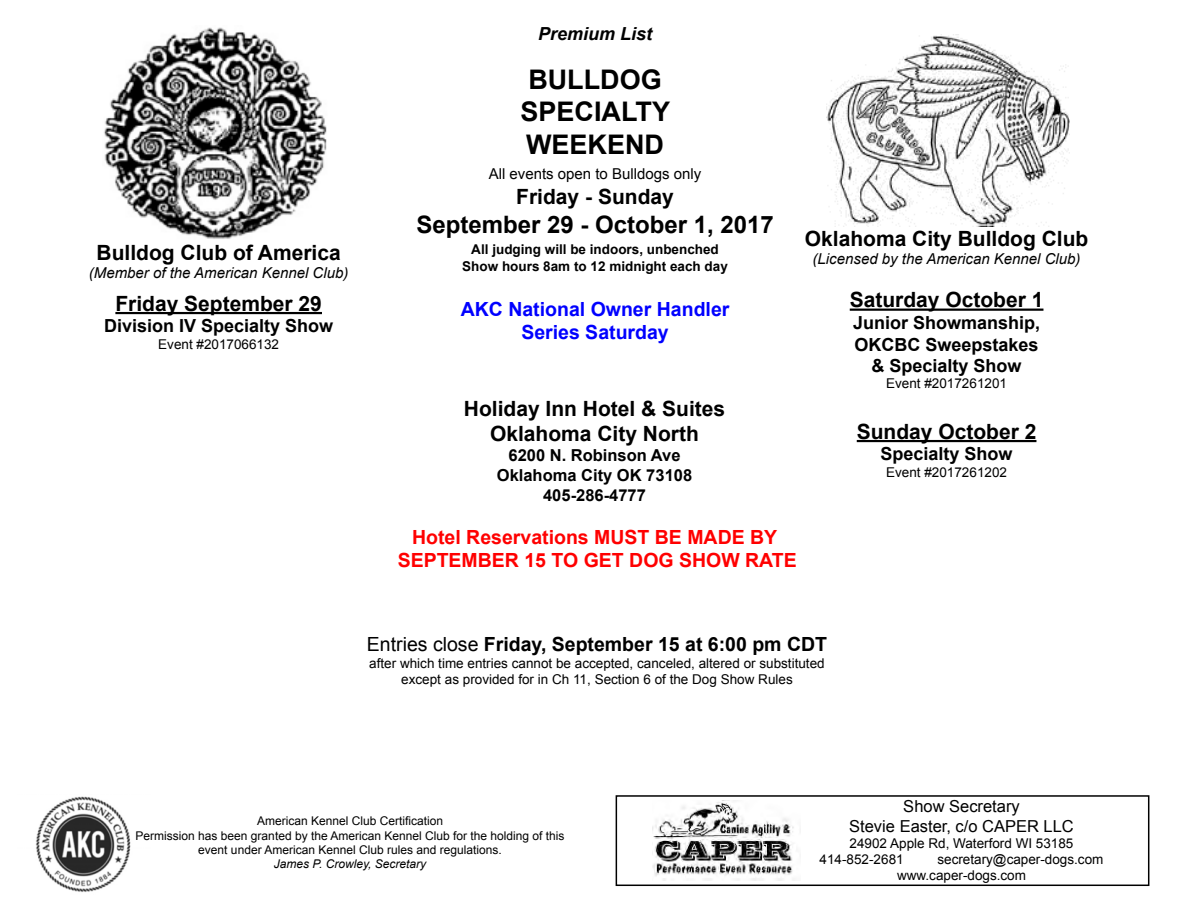
<style>
.page{position:relative;width:1188px;height:918px;background:#fff}
.page>*{position:absolute;margin:0;border:0;box-sizing:border-box;transform-origin:0 0}
.t1{font:700 27px/32.4px "Arial";color:#000}
.t2{font:700 24px "Arial";color:#000}
.t3{font:700 21px/25.2px "Arial";color:#000;text-align:center}
.t4{font:700 19.5px/23.4px "Arial";color:#f00;text-align:center}
.t5{font:700 19.5px "Arial";color:#000}
.t6{font:700 19.5px/23.4px "Arial";color:#00f;text-align:center}
.t7{font:700 18px/21.6px "Arial";color:#000;text-align:center}
.t8{font:italic 700 18px "Arial";color:#000}
.t9{font:700 16.5px/19.8px "Arial";color:#000;text-align:center}
.t10{font:16.5px/19.8px "Arial";color:#000;text-align:center}
.t11{font:italic 15px "Arial";color:#000}
.t12{font:15px "Arial";color:#000}
.t13{font:13.5px/16.2px "Arial";color:#000}
.t14{font:700 13.5px/16.2px "Arial";color:#000;text-align:center}
.t15{font:12px/14.4px "Arial";color:#000;text-align:center}
.t16{font:italic 12px "Arial";color:#000}
.s1{font-weight:400}
</style>
<div class="page">
<div style="left:616px;top:795px;width:533px;height:91px;border:2px solid #000"></div>
<hr style="left:115px;top:312px;width:207px;height:2px;background:#000">
<hr style="left:850px;top:309px;width:193px;height:2px;background:#000">
<hr style="left:857px;top:440px;width:179px;height:2px;background:#000">
<img style="left:104px;top:27px;width:223px;height:212px">
<img style="left:36px;top:796px;width:95px;height:96px">
<img style="left:652px;top:802px;width:142px;height:79px">
<img style="left:826px;top:35px;width:243px;height:192px">
<h3 class="t3" style="left:97px;top:241px;width:246px">Bulldog Club of America</h3>
<p class="t11" style="left:89px;top:263px;width:261px">(Member of the American Kennel Club)</p>
<h3 class="t3" style="left:115px;top:292px;width:208px">Friday September 29</h3>
<h3 class="t7" style="left:104px;top:316px;width:231px">Division IV Specialty Show</h3>
<p class="t13" style="left:158px;top:336px;width:122px">Event #2017066132</p>
<h3 class="t8" style="left:538px;top:22px;width:116px">Premium List</h3>
<h1 class="t1" style="left:521px;top:64px;width:151px">BULLDOG<br>SPECIALTY<br>WEEKEND</h1>
<p class="t12" style="left:489px;top:164px;width:214px">All events open to Bulldogs only</p>
<h3 class="t3" style="left:516px;top:185px;width:159px">Friday - Sunday</h3>
<h2 class="t2" style="left:416px;top:208px;width:359px">September 29 - October 1, 2017</h2>
<p class="t14" style="left:462px;top:242px;width:267px">All judging will be indoors, unbenched<br>Show hours 8am to 12 midnight each day</p>
<h3 class="t6" style="left:461px;top:298px;width:270px">AKC National Owner Handler<br>Series Saturday</h3>
<h3 class="t3" style="left:464px;top:397px;width:263px">Holiday Inn Hotel &amp; Suites<br>Oklahoma City North</h3>
<p class="t9" style="left:497px;top:446px;width:197px">6200 N. Robinson Ave<br>Oklahoma City OK 73108<br>405-286-4777</p>
<h3 class="t4" style="left:398px;top:526px;width:401px">Hotel Reservations MUST BE MADE BY<br>SEPTEMBER 15 TO GET DOG SHOW RATE</h3>
<h3 class="t3" style="left:805px;top:227px;width:285px">Oklahoma City Bulldog Club</h3>
<p class="t11" style="left:813px;top:249px;width:269px">(Licensed by the American Kennel Club)</p>
<h3 class="t3" style="left:850px;top:288px;width:195px">Saturday October 1</h3>
<h3 class="t7" style="left:853px;top:313px;width:189px">Junior Showmanship,<br>OKCBC Sweepstakes &amp; Specialty Show</h3>
<p class="t13" style="left:886px;top:376px;width:122px">Event #2017261201</p>
<h3 class="t3" style="left:857px;top:420px;width:181px">Sunday October 2</h3>
<h3 class="t7" style="left:881px;top:444px;width:134px">Specialty Show</h3>
<p class="t13" style="left:886px;top:464px;width:122px">Event #2017261202</p>
<h3 class="t5" style="left:367px;top:632px;width:462px"><span class="s1">Entries close</span> Friday, September 15 at 6:00 pm CDT</h3>
<p class="t13" style="left:369px;top:655px;width:457px;text-align:center">after which time entries cannot be accepted, canceled, altered or substituted except as provided for in Ch 11, Section 6 of the Dog Show Rules</p>
<p class="t15" style="left:136px;top:814px;width:430px">American Kennel Club Certification<br>Permission has been granted by the American Kennel Club for the holding of this event under American Kennel Club rules and regulations.</p>
<p class="t16" style="left:274px;top:856px;width:154px">James P. Crowley, Secretary</p>
<p class="t10" style="left:849px;top:796px;width:226px">Show Secretary<br>Stevie Easter, c/o CAPER LLC</p>
<p class="t13" style="left:820px;top:835px;width:255px;text-indent:30px">24902 Apple Rd, Waterford WI 53185<br>414-852-2681</p>
<p class="t13" style="left:897px;top:851px;width:208px;text-indent:40px">secretary@caper-dogs.com www.caper-dogs.com</p>
</div>
